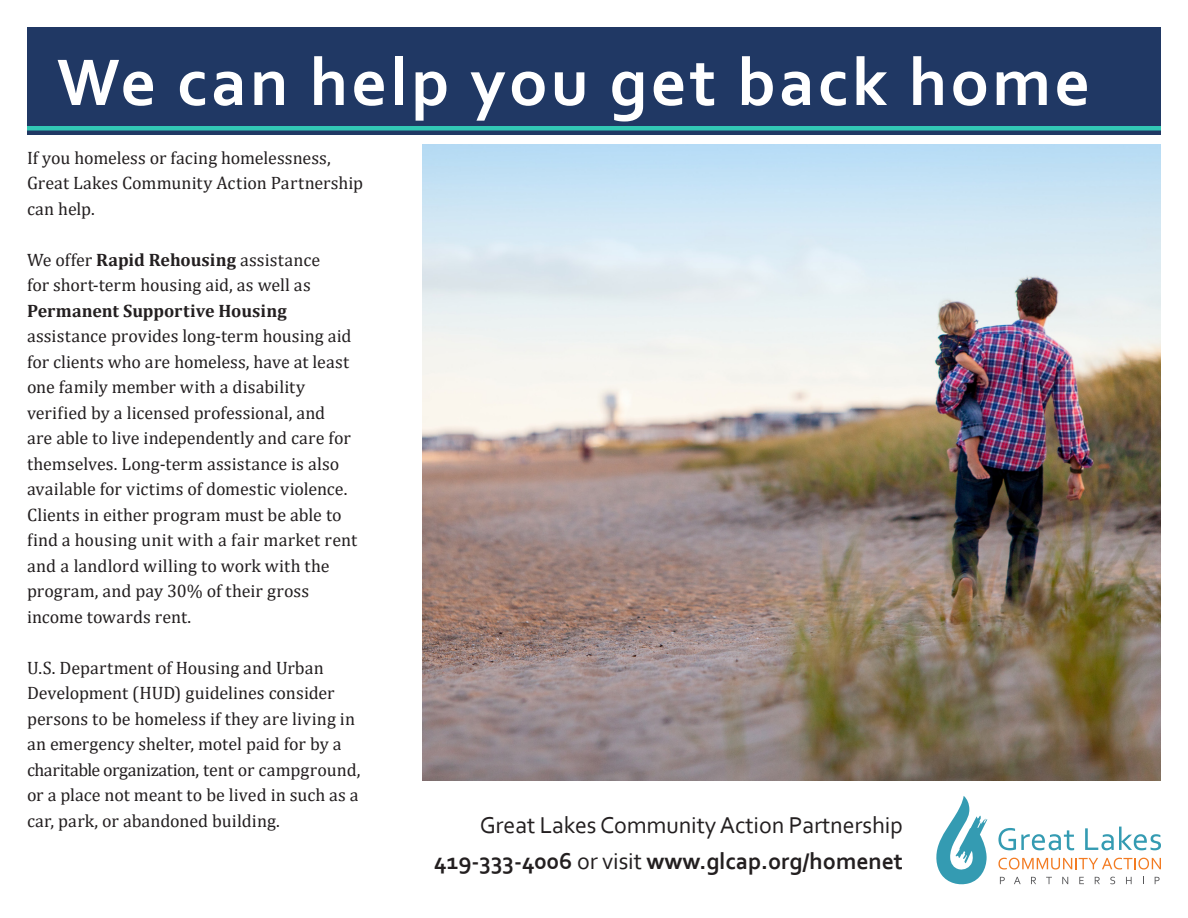
<style>
.page{position:relative;width:1188px;height:918px;background:#fff}
.page>*{position:absolute;margin:0;border:0;box-sizing:border-box;transform-origin:0 0}
.Heading{font:700 69px "Corbel";letter-spacing:.05em;color:#fff}
.Body_Text{font:24px/36px "Corbel";letter-spacing:-.005em;color:#231f20;text-align:right}
.t1{font:18px/25.5px "Cambria";color:#231f20}
.s1{font-weight:700}
</style>
<div class="page">
<div style="left:27px;top:27px;width:1134px;height:108px;background:#203864"></div>
<img style="left:422px;top:145px;width:739px;height:636px">
<hr style="left:27px;top:126px;width:1134px;height:4px;background:#32c8b5">
<svg style="left:936px;top:796px;width:51px;height:88px"></svg>
<svg style="left:1000px;top:877px;width:5px;height:7px"></svg>
<svg style="left:1014px;top:877px;width:7px;height:7px"></svg>
<svg style="left:1031px;top:877px;width:5px;height:7px"></svg>
<svg style="left:1046px;top:877px;width:6px;height:7px"></svg>
<svg style="left:1062px;top:877px;width:6px;height:7px"></svg>
<svg style="left:1079px;top:877px;width:5px;height:7px"></svg>
<svg style="left:1095px;top:877px;width:5px;height:7px"></svg>
<svg style="left:1110px;top:877px;width:5px;height:7px"></svg>
<svg style="left:1126px;top:877px;width:6px;height:7px"></svg>
<svg style="left:1155px;top:877px;width:5px;height:7px"></svg>
<svg style="left:998px;top:828px;width:76px;height:22px"></svg>
<svg style="left:1085px;top:827px;width:76px;height:23px"></svg>
<svg style="left:998px;top:858px;width:163px;height:12px"></svg>
<p class="Heading" style="left:57px;top:39px;width:1034px">We can help you get back home</p>
<p class="t1" style="left:27px;top:145px;width:338px">If you homeless or facing homelessness,<br>Great Lakes Community Action Partnership can help.</p>
<p class="t1" style="left:27px;top:247px;width:326px">We offer <span class="s1">Rapid Rehousing</span> assistance<br>for short-term housing aid, as well as <span class="s1">Permanent Supportive Housing </span>assistance provides long-term housing aid for clients who are homeless, have at least one family member with a disability verified by a licensed professional, and are able to live independently and care for themselves. Long-term assistance is also available for victims of domestic violence.</p>
<p class="t1" style="left:27px;top:502px;width:332px">Clients in either program must be able to find a housing unit with a fair market rent and a landlord willing to work with the program, and pay 30% of their gross income towards rent.</p>
<p class="t1" style="left:27px;top:655px;width:335px">U.S. Department of Housing and Urban Development (HUD) guidelines consider persons to be homeless if they are living in an emergency shelter, motel paid for by a charitable organization, tent or campground, or a place not meant to be lived in such as a car, park, or abandoned building.</p>
<p class="Body_Text" style="left:434px;top:806px;width:470px">Great Lakes Community Action Partnership<br><span class="s1">419-333-4006</span> or visit <span class="s1">www.glcap.org/homenet</span></p>
</div>
